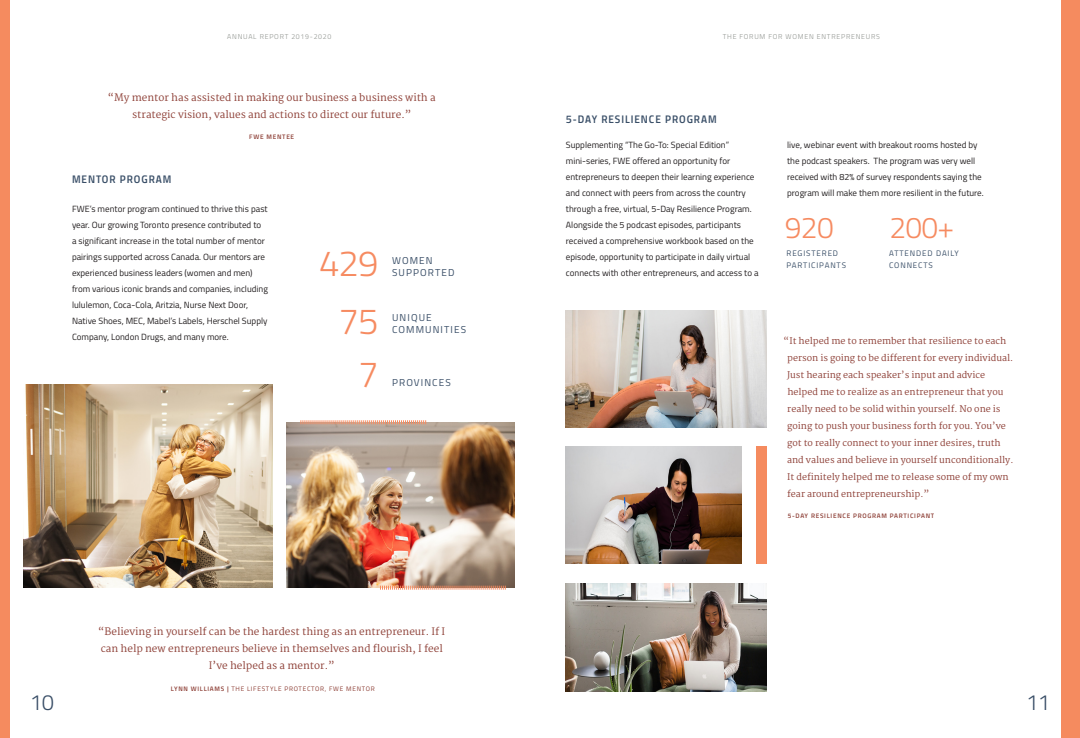
<style>
.page{position:relative;width:1080px;height:738px;background:#fff}
.page>*{position:absolute;margin:0;border:0;box-sizing:border-box;transform-origin:0 0}
.t1{font:300 36.5px "Titillium";color:#f68b61}
.t2{font:300 30px "Titillium";letter-spacing:-.025em;color:#f68b61}
.t3{font:300 22px "Titillium";color:#394e67}
.subhead{font:11px "Titillium Semibold Upright";letter-spacing:.085em;color:#394e67}
.testimonial{font:10px/17px "Martel";color:#8c3d34;text-align:center}
.t4{font:10px/12px "Titillium";letter-spacing:.11em;color:#394e67}
.bodycopy{font:9px/16px "Titillium";color:#231f20}
.testimonial-2{font:9px/17px "Martel";color:#8c3d34}
.t5{font:8px/12px "Titillium";letter-spacing:.11em;color:#394e67}
.t6{font:300 7px "Titillium";letter-spacing:.11em;color:#8e928d}
.quote_subtitle{font:6.5px "Titillium";letter-spacing:.11em;color:#8c3d34}
.quote_subtitle-2{font:600 6.5px "Titillium";letter-spacing:.11em;color:#8c3d34}
.s1{font-weight:600}
</style>
<div class="page">
<img style="left:287px;top:422px;width:228px;height:166px">
<img style="left:24px;top:385px;width:248px;height:203px">
<div style="left:0;top:0;width:9px;height:738px;background:#f58b5f"></div>
<svg style="left:301px;top:420px;width:125px;height:4px"></svg>
<svg style="left:380px;top:586px;width:126px;height:4px"></svg>
<div style="left:1061px;top:0;width:19px;height:738px;background:#f58b5f"></div>
<img style="left:566px;top:310px;width:200px;height:117px">
<img style="left:566px;top:446px;width:176px;height:117px">
<img style="left:566px;top:583px;width:200px;height:108px">
<div style="left:756px;top:446px;width:10px;height:117px;background:#f58b5f"></div>
<p class="t6" style="left:227px;top:32px;width:106px">ANNUAL REPORT 2019-2020</p>
<p class="t6" style="left:723px;top:32px;width:159px">THE FORUM FOR WOMEN ENTREPRENEURS</p>
<p class="testimonial" style="left:108px;top:89px;width:329px">“My mentor has assisted in making our business a business with a strategic vision, values and actions to direct our future.”</p>
<p class="quote_subtitle-2" style="left:249px;top:132px;width:46px">FWE MENTEE</p>
<p class="subhead" style="left:72px;top:171px;width:101px">MENTOR PROGRAM</p>
<p class="bodycopy" style="left:72px;top:200px;width:197px">FWE’s mentor program continued to thrive this past year. Our growing Toronto presence contributed to a significant increase in the total number of mentor pairings supported across Canada. Our mentors are experienced business leaders (women and men) from various iconic brands and companies, including lululemon, Coca-Cola, Aritzia, Nurse Next Door, Native Shoes, MEC, Mabel’s Labels, Herschel Supply Company, London Drugs, and many more.</p>
<p class="t1" style="left:319px;top:237px;width:61px">429</p>
<p class="t1" style="left:339px;top:295px;width:41px">75</p>
<p class="t1" style="left:358px;top:347px;width:22px">7</p>
<p class="t4" style="left:392px;top:254px;width:64px">WOMEN<br>SUPPORTED</p>
<p class="t4" style="left:392px;top:311px;width:76px">UNIQUE<br>COMMUNITIES</p>
<p class="t4" style="left:392px;top:376px;width:60px">PROVINCES</p>
<p class="testimonial" style="left:98px;top:623px;width:349px">“Believing in yourself can be the hardest thing as an entrepreneur. If I can help new entrepreneurs believe in themselves and flourish, I feel<br>I’ve helped as a mentor.”</p>
<p class="quote_subtitle" style="left:171px;top:684px;width:205px"><span class="s1">LYNN WILLIAMS |</span> THE LIFESTYLE PROTECTOR, FWE MENTOR</p>
<p class="subhead" style="left:566px;top:111px;width:152px">5-DAY RESILIENCE PROGRAM</p>
<p class="bodycopy" style="left:566px;top:136px;width:194px">Supplementing “The Go-To: Special Edition” mini-series, FWE offered an opportunity for entrepreneurs to deepen their learning experience and connect with peers from across the country through a free, virtual, 5-Day Resilience Program.<br>Alongside the 5 podcast episodes, participants received a comprehensive workbook based on the episode, opportunity to participate in daily virtual connects with other entrepreneurs, and access to a</p>
<p class="bodycopy" style="left:787px;top:136px;width:198px">live, webinar event with breakout rooms hosted by the podcast speakers. The program was very well received with 82% of survey respondents saying the program will make them more resilient in the future.</p>
<p class="t2" style="left:785px;top:206px;width:50px">920</p>
<p class="t2" style="left:889px;top:206px;width:66px">200+</p>
<p class="t5" style="left:787px;top:247px;width:61px">REGISTERED<br>PARTICIPANTS</p>
<p class="t5" style="left:889px;top:247px;width:71px">ATTENDED DAILY<br>CONNECTS</p>
<p class="testimonial-2" style="left:787px;top:332px;width:228px;text-indent:-4px">“It helped me to remember that resilience to each person is going to be different for every individual.<br>Just hearing each speaker’s input and advice helped me to realize as an entrepreneur that you really need to be solid within yourself. No one is going to push your business forth for you. You’ve got to really connect to your inner desires, truth and values and believe in yourself unconditionally.<br>It definitely helped me to release some of my own fear around entrepreneurship.”</p>
<p class="quote_subtitle-2" style="left:788px;top:511px;width:148px">5-DAY RESILIENCE PROGRAM PARTICIPANT</p>
<h3 class="t3" style="left:30px;top:686px;width:26px">10</h3>
<h3 class="t3" style="left:1026px;top:686px;width:26px">11</h3>
</div>
